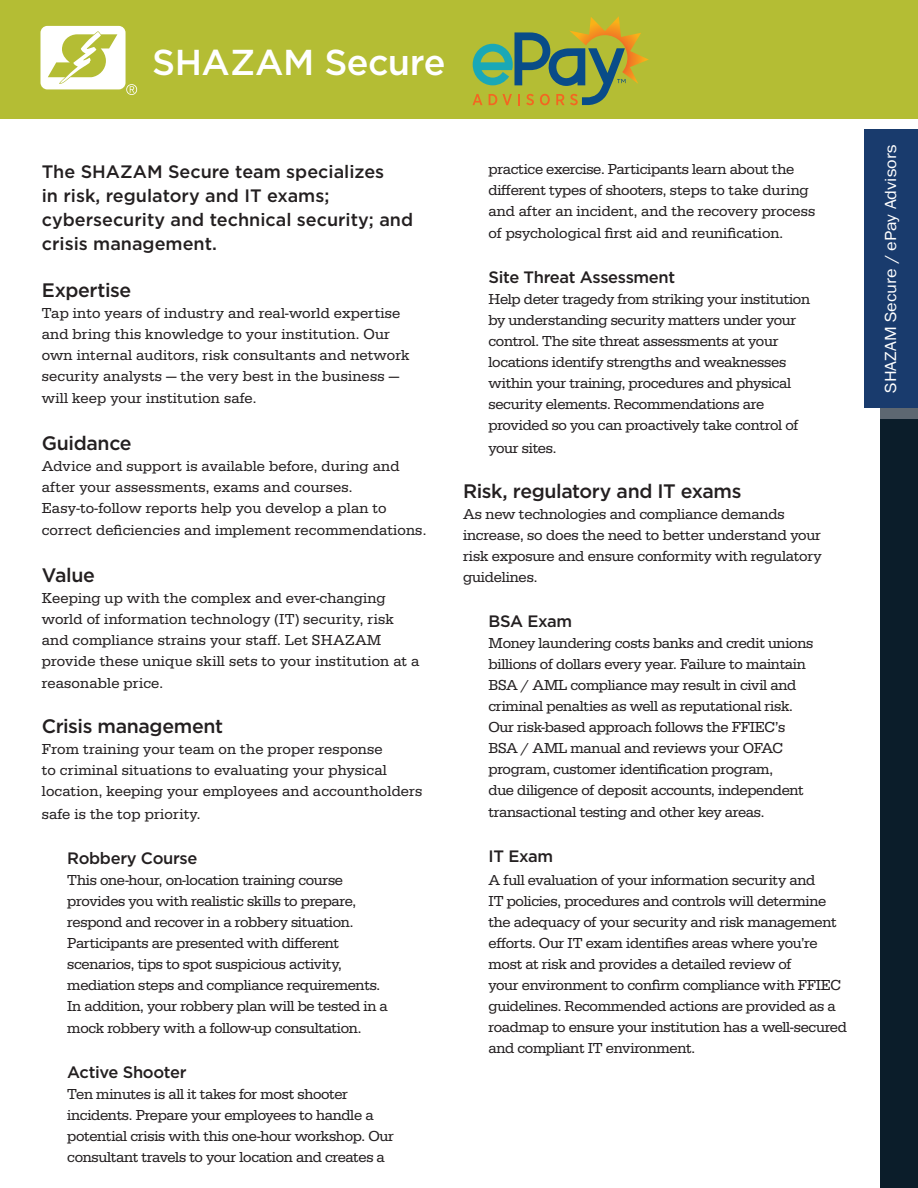
<style>
.page{position:relative;width:918px;height:1188px;background:#fff}
.page>*{position:absolute;margin:0;border:0;box-sizing:border-box;transform-origin:0 0}
.t1{font:500 36px "Gotham";letter-spacing:-.015em;color:#fff}
.t2{font:500 19.5px "Gotham";letter-spacing:-.02em;color:#231f20}
.t3{font:500 18px/24px "Gotham";color:#231f20}
.t4{font:500 16.5px "Gotham";letter-spacing:-.02em;color:#231f20}
.t5{font:16.5px "Franklin Gothic";color:#fff;scale:1.11 1}
.t6{font:15px/21px "Serifa";letter-spacing:-.02em;color:#231f20}
.t7{font:15px/21px "Serifa";letter-spacing:.01em;color:#231f20}
.t8{font:15px "Serifa";color:#231f20}
</style>
<div class="page">
<div style="left:880px;top:206px;width:38px;height:982px;background:#0b1d2a"></div>
<div style="left:880px;top:285px;width:38px;height:134px;background:#5d6771"></div>
<div style="left:0;top:0;width:918px;height:119px;background:#b4bd34"></div>
<div style="left:864px;top:130px;width:54px;height:278px;background:#193b6d"></div>
<svg style="left:473px;top:16px;width:176px;height:89px"></svg>
<svg style="left:40px;top:26px;width:97px;height:69px"></svg>
<h1 class="t1" style="left:152px;top:39px;width:295px">SHAZAM Secure</h1>
<p class="t3" style="left:42px;top:159px;width:373px">The SHAZAM Secure team specializes<br>in risk, regulatory and IT exams; cybersecurity and technical security; and crisis management.</p>
<h2 class="t2" style="left:42px;top:277px;width:91px">Expertise</h2>
<p class="t7" style="left:42px;top:302px;width:369px">Tap into years of industry and real-world expertise and bring this knowledge to your institution. Our own internal auditors, risk consultants and network security analysts — the very best in the business —</p>
<p class="t7" style="left:42px;top:388px;width:216px">will keep your institution safe.</p>
<h2 class="t2" style="left:42px;top:430px;width:91px">Guidance</h2>
<p class="t7" style="left:42px;top:455px;width:359px">Advice and support is available before, during and after your assessments, exams and courses.<br>Easy-to-follow reports help you develop a plan to</p>
<p class="t7" style="left:42px;top:520px;width:386px">correct deficiencies and implement recommendations.</p>
<h2 class="t2" style="left:42px;top:562px;width:55px">Value</h2>
<p class="t7" style="left:42px;top:587px;width:379px">Keeping up with the complex and ever-changing world of information technology (IT) security, risk and compliance strains your staff. Let SHAZAM provide these unique skill sets to your institution at a</p>
<p class="t7" style="left:42px;top:673px;width:123px">reasonable price.</p>
<h2 class="t2" style="left:42px;top:713px;width:183px">Crisis management</h2>
<p class="t7" style="left:42px;top:739px;width:382px">From training your team on the proper response<br>to criminal situations to evaluating your physical location, keeping your employees and accountholders</p>
<p class="t7" style="left:42px;top:803px;width:160px">safe is the top priority.</p>
<p class="t4" style="left:67px;top:847px;width:132px">Robbery Course</p>
<p class="t6" style="left:67px;top:869px;width:322px">This one-hour, on-location training course provides you with realistic skills to prepare, respond and recover in a robbery situation.<br>Participants are presented with different scenarios, tips to spot suspicious activity, mediation steps and compliance requirements.<br>In addition, your robbery plan will be tested in a</p>
<p class="t6" style="left:67px;top:1018px;width:296px">mock robbery with a follow-up consultation.</p>
<p class="t4" style="left:67px;top:1061px;width:121px">Active Shooter</p>
<p class="t6" style="left:67px;top:1084px;width:328px">Ten minutes is all it takes for most shooter incidents. Prepare your employees to handle a potential crisis with this one-hour workshop. Our consultant travels to your location and creates a</p>
<p class="t6" style="left:489px;top:158px;width:328px">practice exercise. Participants learn about the different types of shooters, steps to take during and after an incident, and the recovery process</p>
<p class="t8" style="left:489px;top:225px;width:296px">of psychological first aid and reunification.</p>
<p class="t4" style="left:489px;top:266px;width:188px">Site Threat Assessment</p>
<p class="t6" style="left:489px;top:289px;width:323px">Help deter tragedy from striking your institution by understanding security matters under your control. The site threat assessments at your locations identify strengths and weaknesses within your training, procedures and physical security elements. Recommendations are provided so you can proactively take control of</p>
<p class="t6" style="left:489px;top:437px;width:69px">your sites.</p>
<h2 class="t2" style="left:463px;top:478px;width:280px">Risk, regulatory and IT exams</h2>
<p class="t6" style="left:463px;top:503px;width:360px">As new technologies and compliance demands increase, so does the need to better understand your risk exposure and ensure conformity with regulatory guidelines.</p>
<p class="t4" style="left:489px;top:610px;width:85px">BSA Exam</p>
<p class="t6" style="left:489px;top:632px;width:326px">Money laundering costs banks and credit unions billions of dollars every year. Failure to maintain BSA / AML compliance may result in civil and criminal penalties as well as reputational risk.<br>Our risk-based approach follows the FFIEC’s BSA / AML manual and reviews your OFAC program, customer identification program,<br>due diligence of deposit accounts, independent</p>
<p class="t6" style="left:489px;top:802px;width:278px">transactional testing and other key areas.</p>
<p class="t4" style="left:489px;top:845px;width:66px">IT Exam</p>
<p class="t6" style="left:489px;top:869px;width:360px">A full evaluation of your information security and<br>IT policies, procedures and controls will determine the adequacy of your security and risk management efforts. Our IT exam identifies areas where you’re most at risk and provides a detailed review of<br>your environment to confirm compliance with FFIEC guidelines. Recommended actions are provided as a roadmap to ensure your institution has a well-secured and compliant IT environment.</p>
<p class="t5" style="left:880px;top:393px;width:225px;rotate:-90deg">SHAZAM Secure / ePay Advisors</p>
</div>
